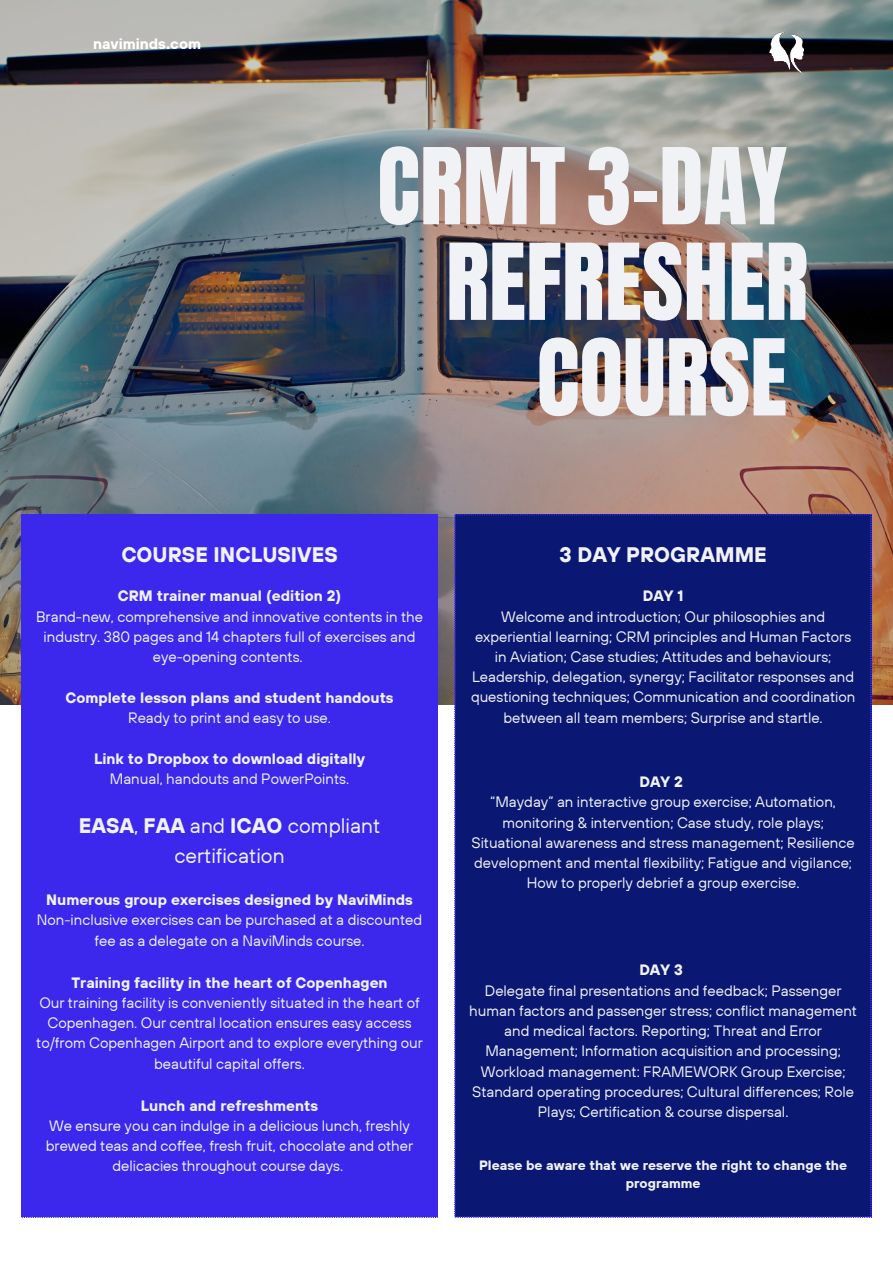
<style>
.page{position:relative;width:893px;height:1264px;background:#fff}
.page>*{position:absolute;margin:0;border:0;box-sizing:border-box;transform-origin:0 0}
.t1{font:89.85px/95.6px "Anton";color:#f1f2f6;text-align:right}
.t2{font:21px/29.2px "TT Hoves";color:#f1f2f6;text-align:center}
.t3{font:700 21px "TT Hoves";color:#f1f2f6}
.t4{font:15px/20.2px "TT Hoves";color:#f1f2f6;text-align:center}
.t5{font:700 15px "TT Hoves";color:#f1f2f6}
.t6{font:700 15px "TT Hoves";color:#fff}
.t7{font:700 13.5px/18px "TT Hoves";color:#f1f2f6;text-align:center}
.s1{font-weight:700}
</style>
<div class="page">
<img style="left:0;top:0;width:892px;height:704px">
<div style="left:455px;top:514px;width:415px;height:703px;background:#0a1873"></div>
<div style="left:21px;top:514px;width:416px;height:703px;background:#3b28ec"></div>
<img style="left:769px;top:33px;width:34px;height:40px">
<p class="t6" style="left:93px;top:34px;width:109px">naviminds.com</p>
<h1 class="t1" style="left:377px;top:145px;width:432px">CRMT 3-DAY<br>REFRESHER<br>COURSE</h1>
<h2 class="t3" style="left:121px;top:541px;width:218px">COURSE INCLUSIVES</h2>
<h2 class="t3" style="left:559px;top:541px;width:209px">3 DAY PROGRAMME</h2>
<p class="t5" style="left:118px;top:586px;width:225px">CRM trainer manual (edition 2)</p>
<p class="t4" style="left:36px;top:606px;width:388px">Brand-new, comprehensive and innovative contents in the industry. 380 pages and 14 chapters full of exercises and eye-opening contents.</p>
<p class="t5" style="left:65px;top:687px;width:330px">Complete lesson plans and student handouts</p>
<p class="t4" style="left:128px;top:707px;width:204px">Ready to print and easy to use.</p>
<p class="t5" style="left:94px;top:748px;width:272px">Link to Dropbox to download digitally</p>
<p class="t4" style="left:110px;top:768px;width:241px">Manual, handouts and PowerPoints.</p>
<h2 class="t2" style="left:79px;top:811px;width:303px"><span class="s1">EASA</span>, <span class="s1">FAA</span> and <span class="s1">ICAO</span> compliant certification</h2>
<p class="t5" style="left:46px;top:889px;width:368px">Numerous group exercises designed by NaviMinds</p>
<p class="t4" style="left:37px;top:909px;width:387px">Non-inclusive exercises can be purchased at a discounted fee as a delegate on a NaviMinds course.</p>
<p class="t5" style="left:71px;top:972px;width:318px">Training facility in the heart of Copenhagen</p>
<p class="t4" style="left:36px;top:992px;width:388px">Our training facility is conveniently situated in the heart of Copenhagen. Our central location ensures easy access to/from Copenhagen Airport and to explore everything our beautiful capital offers.</p>
<p class="t5" style="left:642px;top:586px;width:42px">DAY 1</p>
<p class="t4" style="left:471px;top:606px;width:386px">Welcome and introduction; Our philosophies and experiential learning; CRM principles and Human Factors in Aviation; Case studies; Attitudes and behaviours; Leadership, delegation, synergy; Facilitator responses and questioning techniques; Communication and coordination between all team members; Surprise and startle.</p>
<p class="t5" style="left:639px;top:772px;width:45px">DAY 2</p>
<p class="t4" style="left:471px;top:791px;width:385px">“Mayday” an interactive group exercise; Automation, monitoring &amp; intervention; Case study, role plays; Situational awareness and stress management; Resilience development and mental flexibility; Fatigue and vigilance; How to properly debrief a group exercise.</p>
<p class="t5" style="left:639px;top:960px;width:45px">DAY 3</p>
<p class="t4" style="left:469px;top:980px;width:389px">Delegate final presentations and feedback; Passenger human factors and passenger stress; conflict management and medical factors. Reporting; Threat and Error Management; Information acquisition and processing; Workload management: FRAMEWORK Group Exercise; Standard operating procedures; Cultural differences; Role Plays; Certification &amp; course dispersal.</p>
<p class="t5" style="left:141px;top:1095px;width:179px">Lunch and refreshments</p>
<p class="t4" style="left:46px;top:1115px;width:369px">We ensure you can indulge in a delicious lunch, freshly brewed teas and coffee, fresh fruit, chocolate and other delicacies throughout course days.</p>
<p class="t7" style="left:479px;top:1155px;width:369px">Please be aware that we reserve the right to change the programme</p>
</div>
